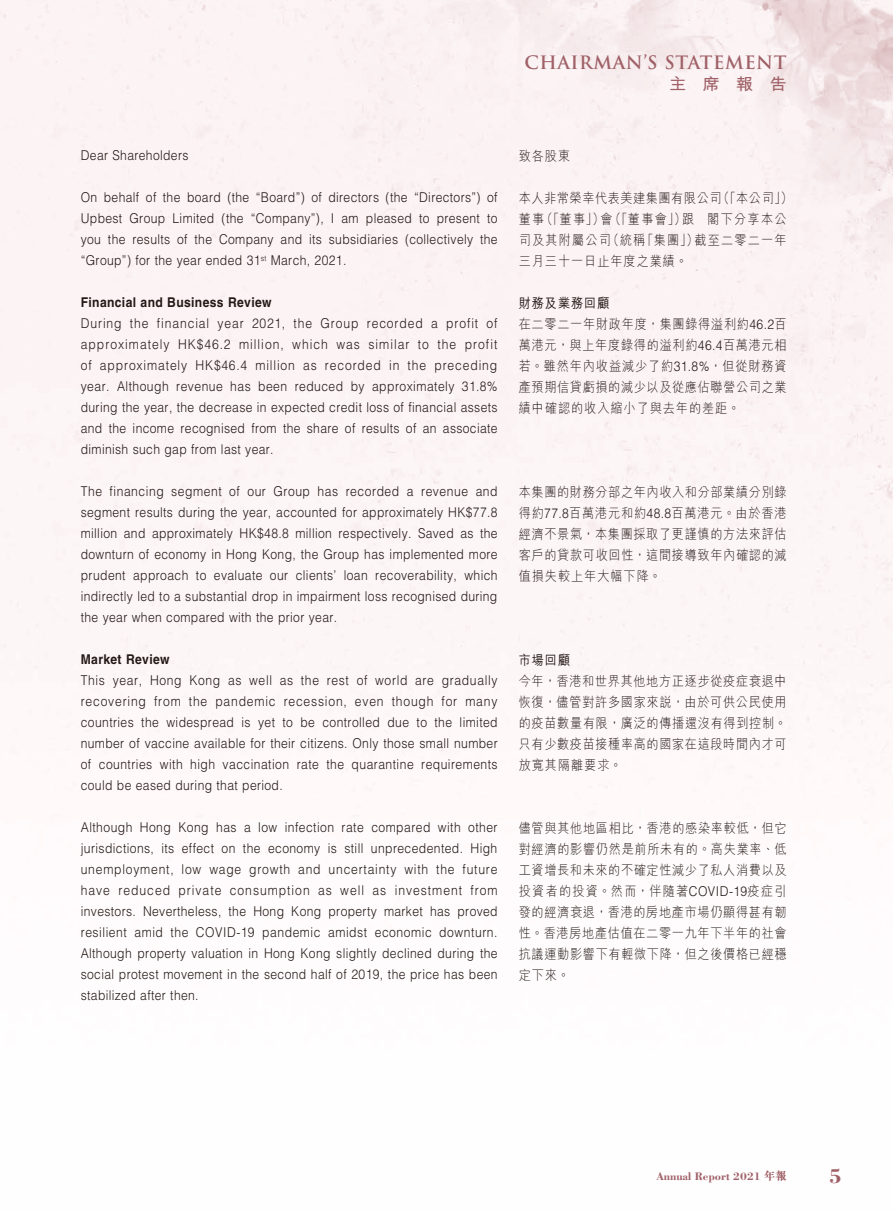
<style>
.page{position:relative;width:893px;height:1212px;background:#fff}
.page>*{position:absolute;margin:0;border:0;box-sizing:border-box;transform-origin:0 0}
.t1{font:700 21px "Bodoni Std";color:#9f6167}
.t2{font:700 18px "Trajan Pro";letter-spacing:.03em;color:#9f6167}
.t3{font:700 16.5px "M Hei HK";color:#9f6167;scale:1.05 1}
._00_txt{font:300 13.5px/21px "Helvetica LT Std";letter-spacing:.03em;color:#231916;text-align:justify;scale:.9 1}
._000_txt_C{font:300 13.5px/21px "M Hei HK";letter-spacing:.055em;color:#231916;text-align:justify;scale:.9 1}
._000_txt_C-2{font:300 13.5px/21px "M Hei HK";letter-spacing:.08em;color:#231916;scale:.9 1}
._02_H2{font:700 13.5px "Helvetica LT Std";letter-spacing:.03em;color:#231916;scale:.9 1}
._002_H2_C{font:500 13.5px "M Hei HK";letter-spacing:.08em;color:#231916;scale:.9 1}
.t4{font:700 11.25px "Bodoni Std";color:#9f6167}
.s1{font-family:"Helvetica LT Std"}
.s2{font-family:"M Sung HK";font-weight:800}
</style>
<div class="page">
<h2 class="t2" style="left:524px;top:51px;width:264px">CHAIRMAN’S STATEMENT</h2>
<p class="t3" style="left:669px;top:72px;width:113px">主席報告</p>
<p class="_00_txt" style="left:81px;top:145px;width:121px">Dear Shareholders</p>
<p class="_00_txt" style="left:81px;top:187px;width:465px">On behalf of the board (the “Board”) of directors (the “Directors”) of Upbest Group Limited (the “Company”), I am pleased to present to you the results of the Company and its subsidiaries (collectively the “Group”) for the year ended 31<sup>st</sup> March, 2021.</p>
<p class="_02_H2" style="left:81px;top:294px;width:214px">Financial and Business Review</p>
<p class="_00_txt" style="left:81px;top:313px;width:465px">During the financial year 2021, the Group recorded a profit of approximately HK$46.2 million, which was similar to the profit of approximately HK$46.4 million as recorded in the preceding year. Although revenue has been reduced by approximately 31.8% during the year, the decrease in expected credit loss of financial assets and the income recognised from the share of results of an associate diminish such gap from last year.</p>
<p class="_00_txt" style="left:81px;top:481px;width:465px">The financing segment of our Group has recorded a revenue and segment results during the year, accounted for approximately HK$77.8 million and approximately HK$48.8 million respectively. Saved as the downturn of economy in Hong Kong, the Group has implemented more prudent approach to evaluate our clients’ loan recoverability, which indirectly led to a substantial drop in impairment loss recognised during the year when compared with the prior year.</p>
<p class="_02_H2" style="left:81px;top:651px;width:100px">Market Review</p>
<p class="_00_txt" style="left:81px;top:670px;width:465px">This year, Hong Kong as well as the rest of world are gradually recovering from the pandemic recession, even though for many countries the widespread is yet to be controlled due to the limited number of vaccine available for their citizens. Only those small number of countries with high vaccination rate the quarantine requirements could be eased during that period.</p>
<p class="_00_txt" style="left:81px;top:817px;width:465px">Although Hong Kong has a low infection rate compared with other jurisdictions, its effect on the economy is still unprecedented. High unemployment, low wage growth and uncertainty with the future have reduced private consumption as well as investment from investors. Nevertheless, the Hong Kong property market has proved resilient amid the COVID-19 pandemic amidst economic downturn.<br>Although property valuation in Hong Kong slightly declined during the social protest movement in the second half of 2019, the price has been stabilized after then.</p>
<p class="_000_txt_C" style="left:519px;top:145px;width:59px">致各股東</p>
<p class="_000_txt_C-2" style="left:519px;top:187px;width:306px">本人非常榮幸代表美建集團有限公司（「本公司」）董事（「董事」）會（「董事會」）跟 閣下分享本公司及其附屬公司（統稱「集團」）截至二零二一年三月三十一日止年度之業績。</p>
<p class="_002_H2_C" style="left:519px;top:293px;width:102px">財務及業務回顧</p>
<p class="_000_txt_C" style="left:519px;top:313px;width:299px">在二零二一年財政年度，集團錄得溢利約<span class="s1">46.2</span>百萬港元，與上年度錄得的溢利約<span class="s1">46.4</span>百萬港元相若。雖然年內收益減少了約<span class="s1">31.8%</span>，但從財務資產預期信貸虧損的減少以及從應佔聯營公司之業績中確認的收入縮小了與去年的差距。</p>
<p class="_000_txt_C" style="left:519px;top:481px;width:299px">本集團的財務分部之年內收入和分部業績分別錄得約<span class="s1">77.8</span>百萬港元和約<span class="s1">48.8</span>百萬港元。由於香港經濟不景氣，本集團採取了更謹慎的方法來評估客戶的貸款可收回性，這間接導致年內確認的減值損失較上年大幅下降。</p>
<p class="_002_H2_C" style="left:519px;top:650px;width:59px">市場回顧</p>
<p class="_000_txt_C" style="left:519px;top:670px;width:299px">今年，香港和世界其他地方正逐步從疫症衰退中恢復，儘管對許多國家來說，由於可供公民使用的疫苗數量有限，廣泛的傳播還沒有得到控制。只有少數疫苗接種率高的國家在這段時間內才可放寬其隔離要求。</p>
<p class="_000_txt_C" style="left:519px;top:817px;width:299px">儘管與其他地區相比，香港的感染率較低，但它對經濟的影響仍然是前所未有的。高失業率、低工資增長和未來的不確定性減少了私人消費以及投資者的投資。然而，伴隨著<span class="s1">COVID-19</span>疫症引發的經濟衰退，香港的房地產市場仍顯得甚有韌性。香港房地產估值在二零一九年下半年的社會抗議運動影響下有輕微下降，但之後價格已經穩定下來。</p>
<p class="t4" style="left:656px;top:1169px;width:132px">Annual Report 2021 <span class="s2">年報</span></p>
<h1 class="t1" style="left:829px;top:1163px;width:14px">5</h1>
</div>
